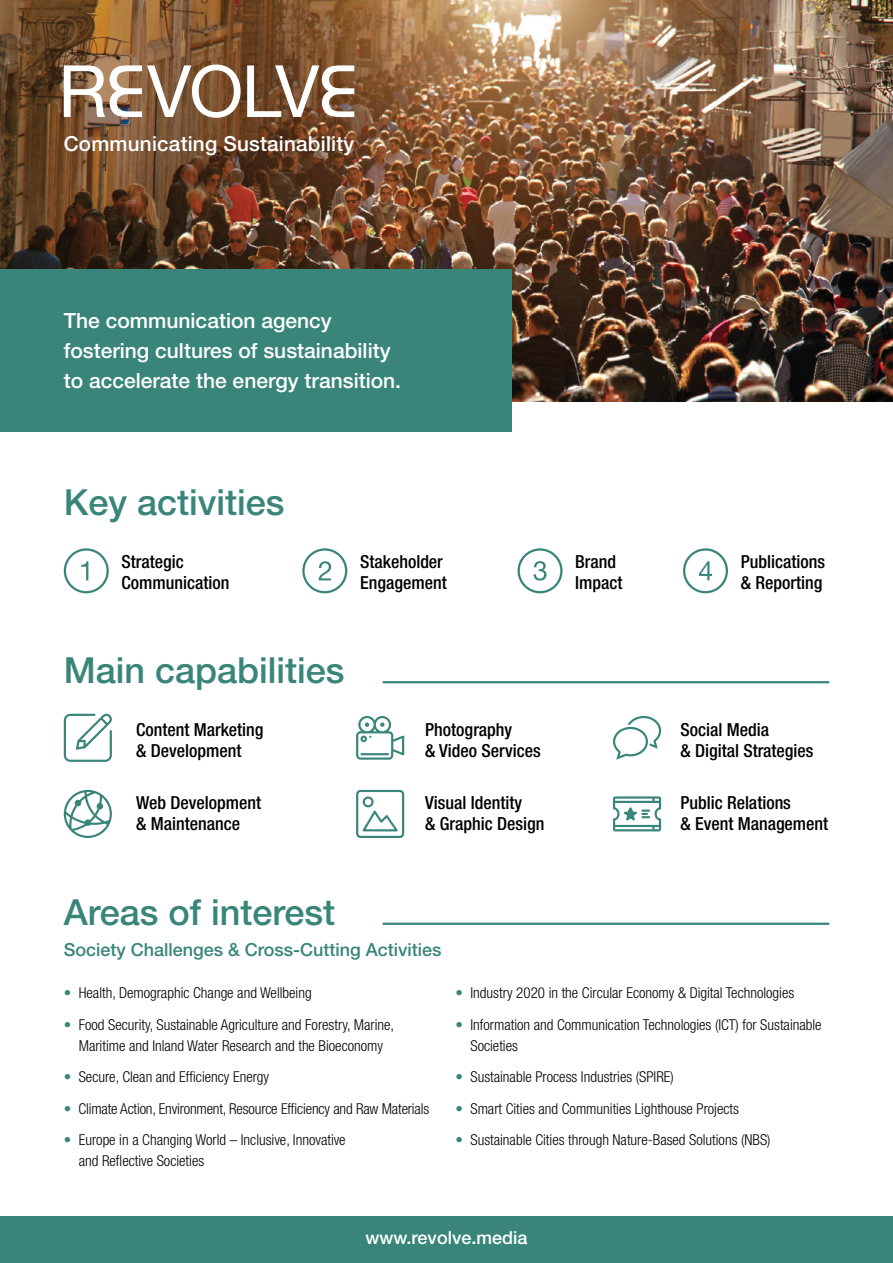
<style>
.page{position:relative;width:893px;height:1263px;background:#fff}
.page>*{position:absolute;margin:0;border:0;box-sizing:border-box;transform-origin:0 0}
.t1{font:500 36px "Helvetica Neue LT Std";color:#39857a}
.t2{font:500 21px/30px "Helvetica Neue LT Std";color:#fff}
.t3{font:500 20.7px "Helvetica Neue LT Std";letter-spacing:.01em;color:#fff}
.t4{font:500 condensed 18px/21px "Helvetica Neue LT Std";color:#000}
.t5{font:500 18px "Helvetica Neue LT Std";color:#39857a}
.t6{font:500 18px "Helvetica Neue LT Std";color:#fff}
.t7{font:300 condensed 15px/21px "Helvetica Neue LT Std";color:#000}
.s1{color:#39857a}
</style>
<div class="page">
<img style="left:0;top:0;width:893px;height:401px">
<div style="left:0;top:269px;width:512px;height:162px;background:#39857a"></div>
<hr style="left:383px;top:923px;width:446px;height:2px;background:#39857a">
<hr style="left:383px;top:681px;width:446px;height:2px;background:#39857a">
<svg style="left:356px;top:716px;width:48px;height:44px"></svg>
<svg style="left:64px;top:790px;width:48px;height:48px"></svg>
<svg style="left:613px;top:716px;width:48px;height:44px"></svg>
<svg style="left:356px;top:790px;width:48px;height:48px"></svg>
<svg style="left:64px;top:714px;width:48px;height:48px"></svg>
<svg style="left:613px;top:796px;width:48px;height:35px"></svg>
<div style="left:64px;top:548px;width:45px;height:45px;border:2px solid #39857a;border-radius:50%"></div>
<svg style="left:81px;top:561px;width:7px;height:19px"></svg>
<div style="left:302px;top:548px;width:45px;height:45px;border:2px solid #39857a;border-radius:50%"></div>
<svg style="left:318px;top:561px;width:13px;height:19px"></svg>
<div style="left:518px;top:548px;width:45px;height:45px;border:2px solid #39857a;border-radius:50%"></div>
<svg style="left:533px;top:561px;width:13px;height:20px"></svg>
<div style="left:683px;top:548px;width:45px;height:45px;border:2px solid #39857a;border-radius:50%"></div>
<svg style="left:699px;top:561px;width:13px;height:19px"></svg>
<svg style="left:64px;top:65px;width:177px;height:53px"></svg>
<svg style="left:247px;top:65px;width:107px;height:52px"></svg>
<div style="left:0;top:1216px;width:893px;height:47px;background:#39857a"></div>
<h3 class="t3" style="left:64px;top:131px;width:292px">Communicating Sustainability</h3>
<h2 class="t2" style="left:64px;top:305px;width:339px">The communication agency fostering cultures of sustainability to accelerate the energy transition.</h2>
<h1 class="t1" style="left:64px;top:481px;width:222px">Key activities</h1>
<p class="t4" style="left:122px;top:551px;width:109px">Strategic<br>Communication</p>
<p class="t4" style="left:360px;top:551px;width:88px">Stakeholder<br>Engagement</p>
<p class="t4" style="left:575px;top:551px;width:49px">Brand<br>Impact</p>
<p class="t4" style="left:741px;top:551px;width:86px">Publications &amp; Reporting</p>
<h1 class="t1" style="left:64px;top:649px;width:282px">Main capabilities</h1>
<p class="t4" style="left:136px;top:719px;width:129px">Content Marketing &amp; Development</p>
<p class="t4" style="left:136px;top:792px;width:126px">Web Development &amp; Maintenance</p>
<p class="t4" style="left:425px;top:719px;width:117px">Photography<br>&amp; Video Services</p>
<p class="t4" style="left:425px;top:792px;width:121px">Visual Identity<br>&amp; Graphic Design</p>
<h1 class="t1" style="left:64px;top:891px;width:273px">Areas of interest</h1>
<p class="t5" style="left:64px;top:939px;width:379px">Society Challenges &amp; Cross-Cutting Activities</p>
<p class="t4" style="left:680px;top:719px;width:135px">Social Media<br>&amp; Digital Strategies</p>
<p class="t4" style="left:680px;top:792px;width:149px">Public Relations<br>&amp; Event Management</p>
<p class="t7" style="left:64px;top:982px;width:249px"><span class="s1">•</span> Health, Demographic Change and Wellbeing</p>
<p class="t7" style="left:64px;top:1014px;width:332px;text-align:center"><span class="s1">•</span> Food Security, Sustainable Agriculture and Forestry, Marine,<br>Maritime and Inland Water Research and the Bioeconomy</p>
<p class="t7" style="left:64px;top:1066px;width:207px"><span class="s1">•</span> Secure, Clean and Efficiency Energy</p>
<p class="t7" style="left:64px;top:1098px;width:367px"><span class="s1">•</span> Climate Action, Environment, Resource Efficiency and Raw Materials</p>
<p class="t7" style="left:79px;top:1129px;width:268px;text-indent:-15px"><span class="s1">•</span> Europe in a Changing World – Inclusive, Innovative and Reflective Societies</p>
<p class="t7" style="left:455px;top:982px;width:340px"><span class="s1">•</span> Industry 2020 in the Circular Economy &amp; Digital Technologies</p>
<p class="t7" style="left:470px;top:1014px;width:353px;text-indent:-15px"><span class="s1">•</span> Information and Communication Technologies (ICT) for Sustainable<br>Societies</p>
<p class="t7" style="left:455px;top:1066px;width:220px"><span class="s1">•</span> Sustainable Process Industries (SPIRE)</p>
<p class="t7" style="left:455px;top:1098px;width:285px"><span class="s1">•</span> Smart Cities and Communities Lighthouse Projects</p>
<p class="t7" style="left:455px;top:1129px;width:317px"><span class="s1">•</span> Sustainable Cities through Nature-Based Solutions (NBS)</p>
<p class="t6" style="left:366px;top:1227px;width:163px">www.revolve.media</p>
</div>
